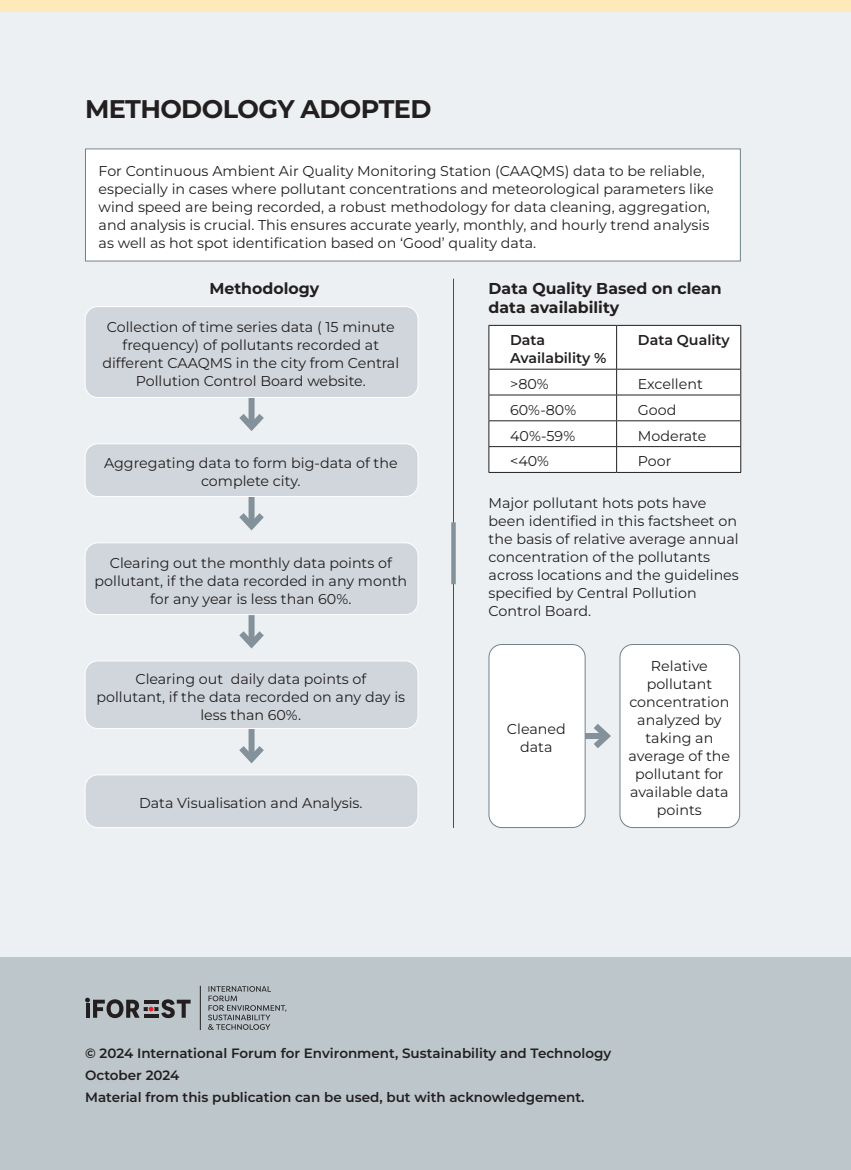
<style>
.page{position:relative;width:851px;height:1170px;background:#fff}
.page>*{position:absolute;margin:0;border:0;box-sizing:border-box;transform-origin:0 0}
.t1{font:700 25.5px "Montserrat";letter-spacing:-.025em;color:#231f20}
.t2{font:700 15.75px/18.8px "Montserrat";color:#231f20}
.t3{font:14.25px/18px "Montserrat";color:#231f20;text-align:center}
.t4{font:600 14.25px/18px "Montserrat";color:#231f20}
.t5{font:600 13.5px/22.2px "Montserrat";color:#231f20}
</style>
<div class="page">
<div style="left:0;top:0;width:850px;height:1001px;background:#edf0f2"></div>
<div style="left:0;top:0;width:850px;height:12px;background:#fee9ba"></div>
<div style="left:0;top:957px;width:850px;height:212px;background:#bcc6cb"></div>
<hr style="left:144px;top:1014px;width:14px;height:4px;background:#231f20">
<svg style="left:85px;top:997px;width:105px;height:20px"></svg>
<svg style="left:208px;top:986px;width:78px;height:43px"></svg>
<hr style="left:200px;top:985px;width:1px;height:44px;background:#231f20">
<div style="left:85px;top:149px;width:655px;height:112px;background:#fff"></div>
<div style="left:85px;top:148px;width:655px;height:113px;border:1px solid #72828a"></div>
<svg style="left:488px;top:325px;width:253px;height:147px;background:#f5f5f5"></svg>
<hr style="left:488px;top:472px;width:128px;height:1px;background:#231f20">
<hr style="left:616px;top:472px;width:125px;height:1px;background:#231f20">
<hr style="left:453px;top:279px;width:1px;height:548px;background:#425159">
<svg style="left:451px;top:522px;width:4px;height:62px"></svg>
<div style="left:582px;top:733px;width:24px;height:6px;background:#83929a"></div>
<svg style="left:594px;top:724px;width:17px;height:24px"></svg>
<div style="left:489px;top:644px;width:96px;height:183px;background:#fff;border-radius:13px"></div>
<div style="left:488px;top:644px;width:97px;height:183px;border:1px solid #72828a;border-radius:13px"></div>
<div style="left:620px;top:644px;width:119px;height:183px;background:#fff;border-radius:13px"></div>
<div style="left:619px;top:644px;width:120px;height:183px;border:1px solid #72828a;border-radius:13px"></div>
<div style="left:248px;top:394px;width:6px;height:32px;background:#83929a"></div>
<svg style="left:239px;top:407px;width:25px;height:24px"></svg>
<div style="left:248px;top:493px;width:6px;height:33px;background:#83929a"></div>
<svg style="left:239px;top:506px;width:25px;height:25px"></svg>
<div style="left:248px;top:611px;width:6px;height:33px;background:#83929a"></div>
<svg style="left:239px;top:624px;width:25px;height:25px"></svg>
<div style="left:248px;top:726px;width:6px;height:33px;background:#83929a"></div>
<svg style="left:239px;top:739px;width:25px;height:25px"></svg>
<div style="left:85px;top:542px;width:333px;height:72px;background:#d0d6db;border-radius:13px"></div>
<div style="left:85px;top:542px;width:333px;height:73px;border:1px solid #fff;border-radius:13px"></div>
<div style="left:85px;top:661px;width:333px;height:67px;background:#d0d6db;border-radius:13px"></div>
<div style="left:85px;top:660px;width:333px;height:68px;border:1px solid #fff;border-radius:13px"></div>
<div style="left:85px;top:774px;width:333px;height:53px;background:#d0d6db;border-radius:13px"></div>
<div style="left:85px;top:774px;width:333px;height:53px;border:1px solid #fff;border-radius:13px"></div>
<div style="left:85px;top:444px;width:333px;height:52px;background:#d0d6db;border-radius:13px"></div>
<div style="left:85px;top:443px;width:333px;height:54px;border:1px solid #fff;border-radius:13px"></div>
<div style="left:85px;top:306px;width:333px;height:91px;background:#d0d6db;border-radius:13px"></div>
<div style="left:85px;top:306px;width:333px;height:92px;border:1px solid #fff;border-radius:13px"></div>
<h1 class="t1" style="left:85px;top:92px;width:348px">METHODOLOGY ADOPTED</h1>
<p class="t3" style="left:99px;top:161px;width:616px;text-align:left">For Continuous Ambient Air Quality Monitoring Station (CAAQMS) data to be reliable, especially in cases where pollutant concentrations and meteorological parameters like wind speed are being recorded, a robust methodology for data cleaning, aggregation, and analysis is crucial. This ensures accurate yearly, monthly, and hourly trend analysis as well as hot spot identification based on ‘Good’ quality data.</p>
<p class="t2" style="left:209px;top:278px;width:111px">Methodology</p>
<p class="t3" style="left:102px;top:317px;width:298px">Collection of time series data ( 15 minute frequency) of pollutants recorded at different CAAQMS in the city from Central Pollution Control Board website.</p>
<p class="t3" style="left:104px;top:453px;width:295px">Aggregating data to form big-data of the complete city.</p>
<p class="t3" style="left:95px;top:553px;width:314px">Clearing out the monthly data points of pollutant, if the data recorded in any month for any year is less than 60%.</p>
<p class="t3" style="left:96px;top:669px;width:310px">Clearing out daily data points of<br>pollutant, if the data recorded on any day is less than 60%.</p>
<p class="t3" style="left:139px;top:793px;width:225px">Data Visualisation and Analysis.</p>
<p class="t2" style="left:488px;top:278px;width:235px">Data Quality Based on clean data availability</p>
<p class="t4" style="left:510px;top:331px;width:98px">Data<br>Availability %</p>
<p class="t4" style="left:637px;top:331px;width:93px">Data Quality</p>
<p class="t3" style="left:510px;top:374px;width:40px">&gt;80%</p>
<p class="t3" style="left:637px;top:374px;width:66px">Excellent</p>
<p class="t3" style="left:510px;top:400px;width:67px">60%-80%</p>
<p class="t3" style="left:637px;top:400px;width:40px">Good</p>
<p class="t3" style="left:510px;top:426px;width:66px">40%-59%</p>
<p class="t3" style="left:637px;top:426px;width:70px">Moderate</p>
<p class="t3" style="left:510px;top:452px;width:40px">&lt;40%</p>
<p class="t3" style="left:637px;top:452px;width:35px">Poor</p>
<p class="t3" style="left:488px;top:493px;width:252px;text-align:left">Major pollutant hots pots have been identified in this factsheet on the basis of relative average annual concentration of the pollutants across locations and the guidelines specified by Central Pollution<br>Control Board.</p>
<p class="t3" style="left:507px;top:719px;width:60px">Cleaned data</p>
<p class="t3" style="left:628px;top:656px;width:103px">Relative pollutant concentration analyzed by taking an average of the pollutant for available data points</p>
<p class="t5" style="left:85px;top:1041px;width:527px">© 2024 International Forum for Environment, Sustainability and Technology<br>October 2024<br>Material from this publication can be used, but with acknowledgement.</p>
</div>
